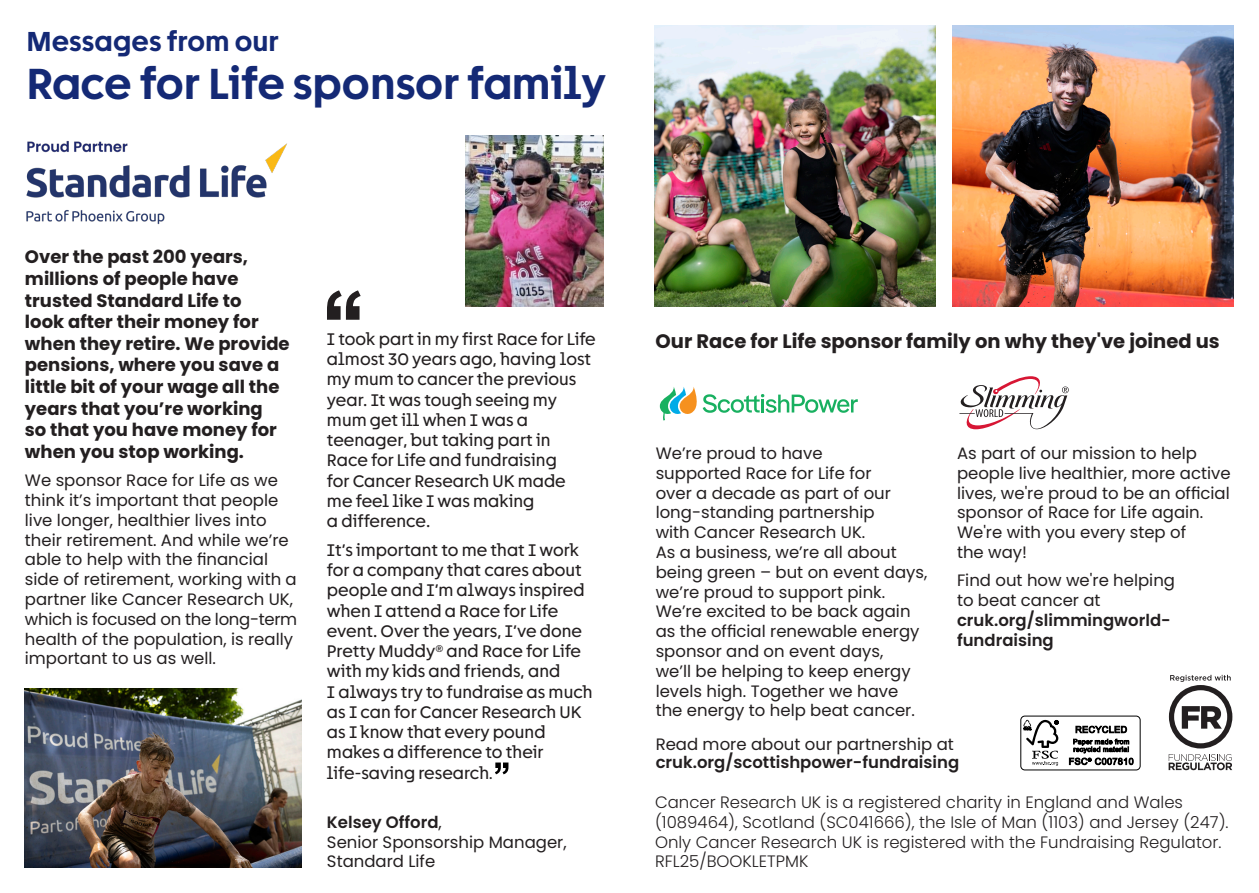
<style>
.page{position:relative;width:1259px;height:893px;background:#fff}
.page>*{position:absolute;margin:0;border:0;box-sizing:border-box;transform-origin:0 0}
.Section_head_main__H2{font:600 42.75px "Progress";letter-spacing:-.01em;color:#142975}
.Section_head_main__H2-2{font:600 27px "Progress";color:#142975}
.Section_head_main__H2-3{font:700 19.5px "Poppins";color:#231f20}
.Body_black_poppins__p{font:700 18px/21.6px "Poppins";color:#231f20}
.Body_black_poppins__p-2{font:16.5px/19.8px "Poppins";color:#231f20}
.Body_black_poppins__p-3{font:16.5px/20.2px "Progress";color:#231f20}
.Body_black_poppins__p-4{font:300 16.5px/19.8px "Poppins";color:#231f20}
.Body_black_poppins__p-5{font:600 16.5px "Poppins";color:#231f20}
.s1{font-family:"Poppins"}
.s2{font-weight:600}
</style>
<div class="page">
<img style="left:25px;top:689px;width:276px;height:178px">
<svg style="left:495px;top:762px;width:13px;height:12px"></svg>
<svg style="left:327px;top:290px;width:34px;height:30px"></svg>
<img style="left:465px;top:135px;width:138px;height:171px">
<img style="left:26px;top:141px;width:261px;height:84px">
<div style="left:1020px;top:716px;width:120px;height:54px;border:1px solid #000;border-radius:4px"></div>
<svg style="left:1023px;top:720px;width:35px;height:46px"></svg>
<svg style="left:1075px;top:726px;width:52px;height:7px"></svg>
<svg style="left:1069px;top:739px;width:64px;height:26px"></svg>
<img style="left:654px;top:26px;width:281px;height:280px">
<svg style="left:1168px;top:754px;width:64px;height:16px"></svg>
<svg style="left:1169px;top:675px;width:63px;height:73px"></svg>
<img style="left:952px;top:26px;width:281px;height:280px">
<svg style="left:959px;top:376px;width:109px;height:53px"></svg>
<svg style="left:660px;top:387px;width:198px;height:33px"></svg>
<h2 class="Section_head_main__H2-2" style="left:27px;top:19px;width:254px">Messages from our</h2>
<h2 class="Section_head_main__H2" style="left:27px;top:49px;width:581px">Race for Life sponsor family</h2>
<p class="Body_black_poppins__p" style="left:25px;top:246px;width:266px">Over the past 200 years, millions of people have trusted Standard Life to<br>look after their money for when they retire. We provide pensions, where you save a little bit of your wage all the years that you’re working<br>so that you have money for when you stop working.</p>
<p class="Body_black_poppins__p-2" style="left:25px;top:471px;width:274px">We sponsor Race for Life as we think it’s important that people live longer, healthier lives into their retirement. And while we’re able to help with the financial side of retirement, working with a partner like Cancer Research UK, which is focused on the long-term health of the population, is really important to us as well.</p>
<p class="Body_black_poppins__p-3" style="left:327px;top:327px;width:270px">I took part in my first Race for Life almost 30 years ago, having lost my mum to cancer the previous year. It was tough seeing my mum get ill when I was a teenager, but taking part in<br>Race for Life and fundraising<br>for Cancer Research UK made<br>me feel like I was making<br>a difference.</p>
<p class="Body_black_poppins__p-3" style="left:327px;top:538px;width:267px">It’s important to me that I work for a company that cares about people and I’m always inspired when I attend a Race for Life event. Over the years, I’ve done<br>Pretty Muddy<sup>®</sup> and Race for Life with my kids and friends, and<br>I always try to fundraise as much as I can for Cancer Research UK as I know that every pound makes a difference to their life-saving research<span class="s1">.</span></p>
<p class="Body_black_poppins__p-2" style="left:327px;top:812px;width:241px"><span class="s2">Kelsey Offord</span>,<br>Senior Sponsorship Manager,<br>Standard Life</p>
<h2 class="Section_head_main__H2-3" style="left:655px;top:330px;width:566px">Our Race for Life sponsor family on why they've joined us</h2>
<p class="Body_black_poppins__p-2" style="left:957px;top:443px;width:275px">As part of our mission to help people live healthier, more active lives, we're proud to be an official sponsor of Race for Life again.<br>We're with you every step of<br>the way!</p>
<p class="Body_black_poppins__p-2" style="left:957px;top:571px;width:220px">Find out how we're helping to beat cancer at <span class="s2">cruk.org/slimmingworld&shy;fundraising</span></p>
<p class="Body_black_poppins__p-2" style="left:655px;top:443px;width:273px">We’re proud to have<br>supported Race for Life for<br>over a decade as part of our long-standing partnership<br>with Cancer Research UK.<br>As a business, we’re all about being green – but on event days, we’re proud to support pink.<br>We’re excited to be back again as the official renewable energy sponsor and on event days,<br>we’ll be helping to keep energy levels high. Together we have the energy to help beat cancer.</p>
<p class="Body_black_poppins__p-2" style="left:655px;top:734px;width:300px">Read more about our partnership at</p>
<p class="Body_black_poppins__p-5" style="left:655px;top:753px;width:305px">cruk.org/scottishpower-fundraising</p>
<p class="Body_black_poppins__p-4" style="left:655px;top:792px;width:575px">Cancer Research UK is a registered charity in England and Wales (1089464), Scotland (SC041666), the Isle of Man (1103) and Jersey (247).<br>Only Cancer Research UK is registered with the Fundraising Regulator.<br>RFL25/BOOKLETPMK</p>
</div>
